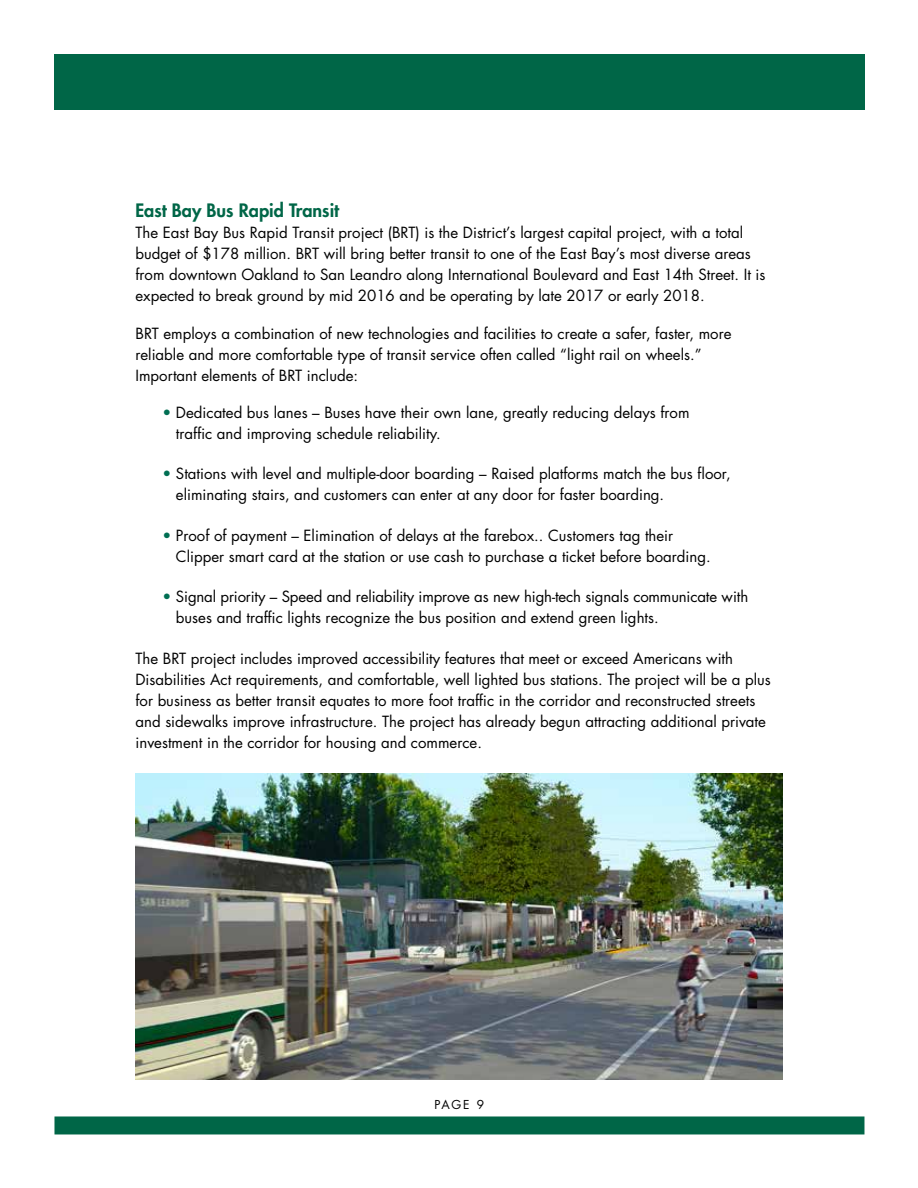
<style>
.page{position:relative;width:918px;height:1188px;background:#fff}
.page>*{position:absolute;margin:0;border:0;box-sizing:border-box;transform-origin:0 0}
.t1{font:800 18px "Futura Std";color:#006647}
.t2{font:15px/21px "Futura Std";color:#000}
.t3{font:12px "Futura Std";color:#000}
.s1{color:#006f53}
</style>
<div class="page">
<div style="left:54px;top:54px;width:810px;height:56px;background:#006647"></div>
<div style="left:54px;top:1116px;width:810px;height:18px;background:#006647"></div>
<img style="left:135px;top:773px;width:648px;height:307px">
<p class="t1" style="left:135px;top:199px;width:205px">East Bay Bus Rapid Transit</p>
<p class="t2" style="left:135px;top:223px;width:632px">The East Bay Bus Rapid Transit project (BRT) is the District’s largest capital project, with a total budget of $178 million. BRT will bring better transit to one of the East Bay’s most diverse areas from downtown Oakland to San Leandro along International Boulevard and East 14th Street. It is expected to break ground by mid 2016 and be operating by late 2017 or early 2018.</p>
<p class="t2" style="left:135px;top:323px;width:598px">BRT employs a combination of new technologies and facilities to create a safer, faster, more reliable and more comfortable type of transit service often called “light rail on wheels.”<br>Important elements of BRT include:</p>
<p class="t2" style="left:176px;top:402px;width:515px;text-indent:-14px"><span class="s1">•</span> Dedicated bus lanes – Buses have their own lane, greatly reducing delays from traffic and improving schedule reliability.</p>
<p class="t2" style="left:176px;top:463px;width:556px;text-indent:-14px"><span class="s1">•</span> Stations with level and multiple-door boarding – Raised platforms match the bus floor, eliminating stairs, and customers can enter at any door for faster boarding.</p>
<p class="t2" style="left:176px;top:525px;width:536px;text-indent:-14px"><span class="s1">•</span> Proof of payment – Elimination of delays at the farebox.. Customers tag their<br>Clipper smart card at the station or use cash to purchase a ticket before boarding.</p>
<p class="t2" style="left:176px;top:586px;width:574px;text-indent:-14px"><span class="s1">•</span> Signal priority – Speed and reliability improve as new high-tech signals communicate with buses and traffic lights recognize the bus position and extend green lights.</p>
<p class="t2" style="left:135px;top:648px;width:637px">The BRT project includes improved accessibility features that meet or exceed Americans with Disabilities Act requirements, and comfortable, well lighted bus stations. The project will be a plus for business as better transit equates to more foot traffic in the corridor and reconstructed streets and sidewalks improve infrastructure. The project has already begun attracting additional private investment in the corridor for housing and commerce.</p>
<p class="t3" style="left:435px;top:1097px;width:51px">PAGE 9</p>
</div>
